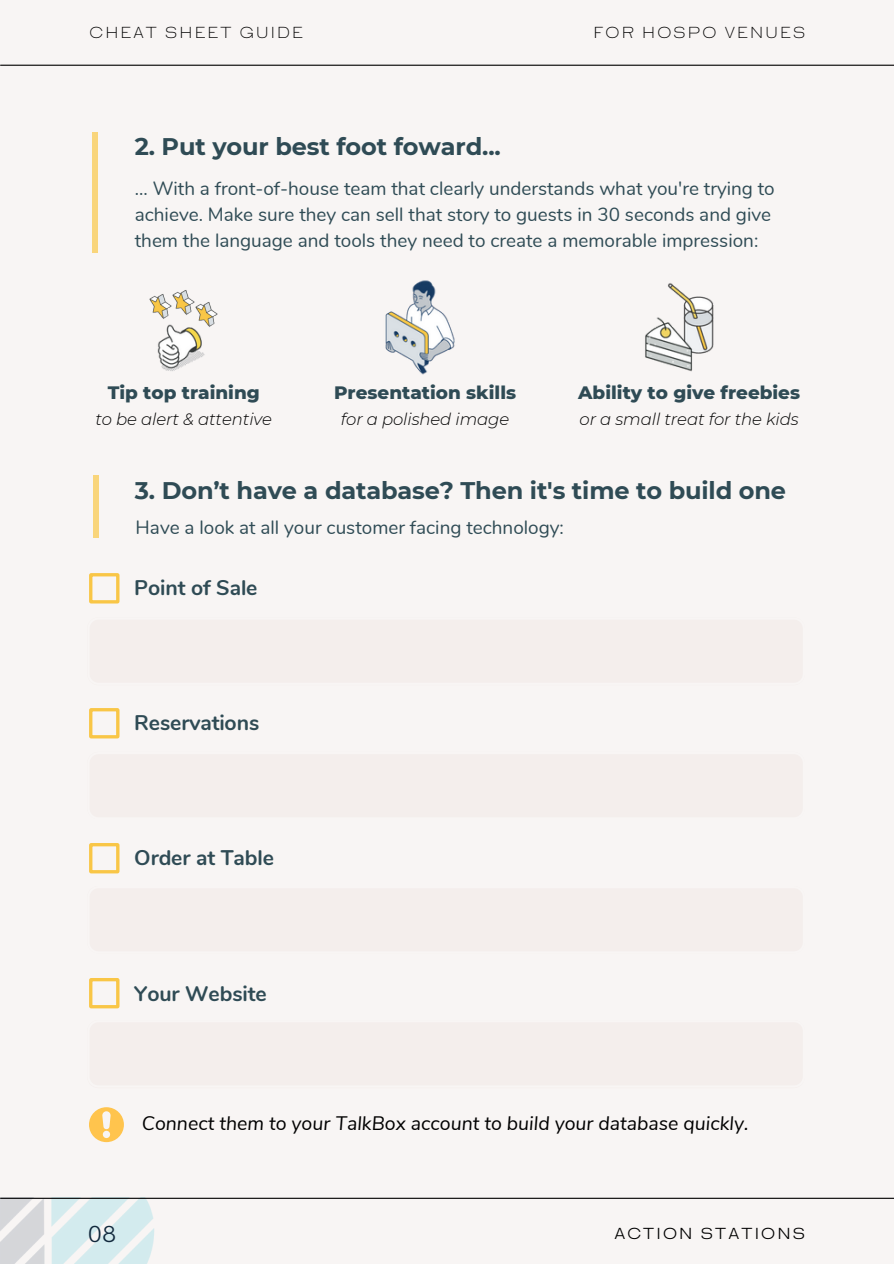
<style>
.page{position:relative;width:894px;height:1264px;background:#fff}
.page>*{position:absolute;margin:0;border:0;box-sizing:border-box;transform-origin:0 0}
.t1{font:700 24px "Montserrat";letter-spacing:-.005em;color:#2f4b55}
.t2{font:21.6px "HK Gothic";color:#11283c}
.t3{font:700 21.15px "Nunito";letter-spacing:-.005em;color:#2f4b55}
.t4{font:italic 19.5px "Nunito Sans";color:#000}
.t5{font:18.9px/26px "Nunito";color:#2f4b55}
.t6{font:800 18.3px "Montserrat";color:#2f4b55}
.t7{font:italic 300 16.5px "Montserrat";letter-spacing:-.005em;color:#000}
.t8{font:300 15px "HK Gothic";letter-spacing:.145em;color:#000}
.t9{font:15px "HK Gothic";letter-spacing:.145em;color:#000}
</style>
<div class="page">
<div style="left:0;top:0;width:893px;height:1263px;background:#f8f5f4"></div>
<img style="left:0;top:1197px;width:167px;height:66px">
<hr style="left:1px;top:65px;width:892px;height:1px;background:#000">
<svg style="left:89px;top:573px;width:30px;height:30px"></svg>
<svg style="left:89px;top:708px;width:30px;height:30px"></svg>
<svg style="left:89px;top:843px;width:30px;height:30px"></svg>
<svg style="left:89px;top:978px;width:30px;height:30px"></svg>
<hr style="left:1px;top:1197px;width:892px;height:1px;background:#000">
<div style="left:93px;top:475px;width:6px;height:62px;background:#f9d57b"></div>
<div style="left:92px;top:132px;width:6px;height:120px;background:#f9d57b"></div>
<div style="left:89px;top:1107px;width:35px;height:35px;background:#ffc44d;border-radius:50%"></div>
<div style="left:103px;top:1130px;width:7px;height:8px;background:#f8f5f4;border-radius:50%"></div>
<svg style="left:102px;top:1111px;width:9px;height:18px"></svg>
<img style="left:668px;top:283px;width:46px;height:69px">
<img style="left:645px;top:307px;width:64px;height:65px">
<img style="left:385px;top:280px;width:70px;height:95px">
<img style="left:157px;top:324px;width:48px;height:47px">
<img style="left:178px;top:290px;width:11px;height:25px">
<img style="left:149px;top:291px;width:29px;height:28px">
<img style="left:189px;top:298px;width:29px;height:34px">
<p class="t8" style="left:89px;top:25px;width:215px">CHEAT SHEET GUIDE</p>
<p class="t8" style="left:593px;top:25px;width:213px">FOR HOSPO VENUES</p>
<p class="t1" style="left:135px;top:131px;width:367px">2. Put your best foot foward...</p>
<p class="t5" style="left:135px;top:176px;width:641px">... With a front-of-house team that clearly understands what you're trying to achieve. Make sure they can sell that story to guests in 30 seconds and give them the language and tools they need to create a memorable impression:</p>
<p class="t6" style="left:108px;top:381px;width:153px">Tip top training</p>
<p class="t6" style="left:334px;top:381px;width:183px">Presentation skills</p>
<p class="t6" style="left:578px;top:381px;width:223px">Ability to give freebies</p>
<p class="t7" style="left:95px;top:409px;width:178px">to be alert &amp; attentive</p>
<p class="t7" style="left:341px;top:409px;width:170px">for a polished image</p>
<p class="t7" style="left:579px;top:409px;width:220px">or a small treat for the kids</p>
<p class="t1" style="left:135px;top:475px;width:652px">3. Don’t have a database? Then it's time to build one</p>
<p class="t5" style="left:136px;top:515px;width:429px">Have a look at all your customer facing technology:</p>
<p class="t3" style="left:134px;top:573px;width:125px">Point of Sale</p>
<p class="t3" style="left:134px;top:708px;width:126px">Reservations</p>
<p class="t3" style="left:134px;top:844px;width:141px">Order at Table</p>
<p class="t3" style="left:134px;top:979px;width:134px">Your Website</p>
<p class="t4" style="left:142px;top:1110px;width:608px">Connect them to your TalkBox account to build your database quickly.</p>
<p class="t2" style="left:88px;top:1222px;width:30px">08</p>
<p class="t9" style="left:614px;top:1224px;width:192px">ACTION STATIONS</p>
</div>
